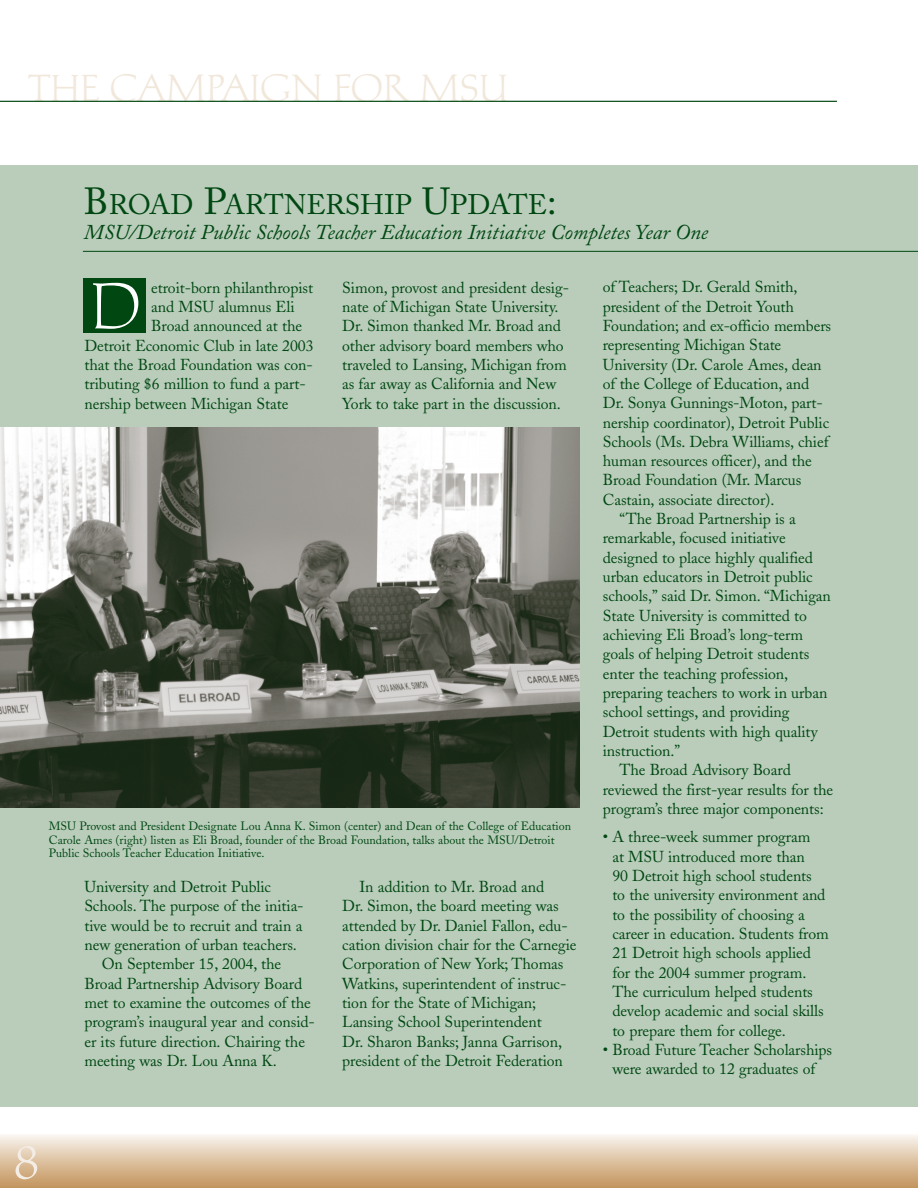
<style>
.page{position:relative;width:918px;height:1188px;background:#fff}
.page>*{position:absolute;margin:0;border:0;box-sizing:border-box;transform-origin:0 0}
.t1{font:67.5px "Michelangelo D";color:#fff}
.t2{font:54px "Michelangelo D";color:#f4ede5}
.t3{font:39px "Michelangelo D";letter-spacing:-.015em;color:#f1e7da}
.t4{font:28.2px "Adobe Caslon";color:#004711}
.t5{font:italic 21px "Adobe Caslon";color:#004711}
.t6{font:15.75px/19.4px "Adobe Caslon";letter-spacing:-.005em;color:#004711}
.t7{font:12px/13.5px "Adobe Caslon";color:#004711}
.s1{font-size:37.5px}
</style>
<div class="page">
<div style="left:0;top:165px;width:918px;height:941px;background:#bacdbb"></div>
<div style="left:0;top:1134px;width:918px;height:54px;background:linear-gradient(to bottom,#f9f5ef,#c3945d)"></div>
<hr style="left:0;top:101px;width:837px;height:1px;background:#004711">
<div style="left:83px;top:278px;width:62px;height:55px;background:#004711"></div>
<img style="left:0;top:427px;width:579px;height:381px">
<hr style="left:83px;top:251px;width:835px;height:1px;background:#004711">
<h3 class="t3" style="left:28px;top:64px;width:482px">THE CAMPAIGN FOR MSU</h3>
<h3 class="t4" style="left:84px;top:193px;width:474px"><span class="s1">B</span>ROAD <span class="s1">P</span>ARTNERSHIP <span class="s1">U</span>PDATE<span class="s1">:</span></h3>
<h3 class="t5" style="left:84px;top:224px;width:626px">MSU/Detroit Public Schools Teacher Education Initiative Completes Year One</h3>
<p class="t6" style="left:151px;top:280px;width:163px">etroit-born philanthropist</p>
<p class="t6" style="left:151px;top:299px;width:145px">and MSU alumnus Eli</p>
<p class="t6" style="left:151px;top:318px;width:152px">Broad announced at the</p>
<p class="t6" style="left:84px;top:338px;width:231px">Detroit Economic Club in late 2003</p>
<p class="t6" style="left:84px;top:357px;width:230px">that the Broad Foundation was con-</p>
<p class="t6" style="left:84px;top:376px;width:223px">tributing $6 million to fund a part-</p>
<p class="t6" style="left:84px;top:396px;width:206px">nership between Michigan State</p>
<h1 class="t1" style="left:89px;top:266px;width:54px">D</h1>
<p class="t6" style="left:342px;top:280px;width:228px">Simon, provost and president desig&shy;nate of Michigan State University.<br>Dr. Simon thanked Mr. Broad and other advisory board members who traveled to Lansing, Michigan from as far away as California and New York to take part in the discussion.</p>
<p class="t7" style="left:49px;top:821px;width:524px">MSU Provost and President Designate Lou Anna K. Simon (center) and Dean of the College of Education<br>Carole Ames (right) listen as Eli Broad, founder of the Broad Foundation, talks about the MSU/Detroit<br>Public Schools Teacher Education Initiative.</p>
<p class="t6" style="left:84px;top:879px;width:188px">University and Detroit Public</p>
<p class="t6" style="left:84px;top:898px;width:221px">Schools. The purpose of the initia-</p>
<p class="t6" style="left:84px;top:917px;width:220px">tive would be to recruit and train a</p>
<p class="t6" style="left:84px;top:937px;width:214px">new generation of urban teachers.</p>
<p class="t6" style="left:102px;top:956px;width:181px">On September 15, 2004, the</p>
<p class="t6" style="left:84px;top:975px;width:219px">Broad Partnership Advisory Board</p>
<p class="t6" style="left:84px;top:995px;width:228px">met to examine the outcomes of the</p>
<p class="t6" style="left:84px;top:1014px;width:232px">program’s inaugural year and consid-</p>
<p class="t6" style="left:84px;top:1033px;width:222px">er its future direction. Chairing the</p>
<p class="t6" style="left:84px;top:1053px;width:194px">meeting was Dr. Lou Anna K.</p>
<p class="t6" style="left:342px;top:879px;width:236px;text-indent:17px">In addition to Mr. Broad and<br>Dr. Simon, the board meeting was attended by Dr. Daniel Fallon, edu&shy;cation division chair for the Carnegie Corporation of New York; Thomas Watkins, superintendent of instruc&shy;tion for the State of Michigan; Lansing School Superintendent<br>Dr. Sharon Banks; Janna Garrison, president of the Detroit Federation</p>
<p class="t6" style="left:603px;top:279px;width:196px">of Teachers; Dr. Gerald Smith,</p>
<p class="t6" style="left:603px;top:298px;width:193px">president of the Detroit Youth</p>
<p class="t6" style="left:603px;top:318px;width:230px">Foundation; and ex-officio members</p>
<p class="t6" style="left:603px;top:337px;width:180px">representing Michigan State</p>
<p class="t6" style="left:603px;top:356px;width:220px">University (Dr. Carole Ames, dean</p>
<p class="t6" style="left:603px;top:376px;width:208px">of the College of Education, and</p>
<p class="t6" style="left:603px;top:395px;width:222px">Dr. Sonya Gunnings-Moton, part-</p>
<p class="t6" style="left:603px;top:414px;width:228px">nership coordinator), Detroit Public</p>
<p class="t6" style="left:603px;top:434px;width:227px">Schools (Ms. Debra Williams, chief</p>
<p class="t6" style="left:603px;top:453px;width:211px">human resources officer), and the</p>
<p class="t6" style="left:603px;top:472px;width:200px">Broad Foundation (Mr. Marcus</p>
<p class="t6" style="left:603px;top:492px;width:173px">Castain, associate director).</p>
<p class="t6" style="left:620px;top:511px;width:178px">“The Broad Partnership is a</p>
<p class="t6" style="left:603px;top:530px;width:184px">remarkable, focused initiative</p>
<p class="t6" style="left:603px;top:550px;width:212px">designed to place highly qualified</p>
<p class="t6" style="left:603px;top:569px;width:211px">urban educators in Detroit public</p>
<p class="t6" style="left:603px;top:588px;width:230px">schools,” said Dr. Simon. “Michigan</p>
<p class="t6" style="left:603px;top:608px;width:206px">State University is committed to</p>
<p class="t6" style="left:603px;top:627px;width:202px">achieving Eli Broad’s long-term</p>
<p class="t6" style="left:603px;top:646px;width:208px">goals of helping Detroit students</p>
<p class="t6" style="left:603px;top:666px;width:187px">enter the teaching profession,</p>
<p class="t6" style="left:603px;top:685px;width:226px">preparing teachers to work in urban</p>
<p class="t6" style="left:603px;top:704px;width:188px">school settings, and providing</p>
<p class="t6" style="left:603px;top:724px;width:216px">Detroit students with high quality</p>
<p class="t6" style="left:603px;top:743px;width:79px">instruction.”</p>
<p class="t6" style="left:619px;top:762px;width:173px">The Broad Advisory Board</p>
<p class="t6" style="left:603px;top:782px;width:232px">reviewed the first-year results for the</p>
<p class="t6" style="left:603px;top:801px;width:222px">program’s three major components:</p>
<p class="t6" style="left:612px;top:829px;width:218px;text-indent:-10px">• A three-week summer program<br>at MSU introduced more than<br>90 Detroit high school students<br>to the university environment and to the possibility of choosing a career in education. Students from<br>21 Detroit high schools applied for the 2004 summer program.<br>The curriculum helped students develop academic and social skills to prepare them for college.</p>
<p class="t6" style="left:603px;top:1042px;width:231px;text-align:center">• Broad Future Teacher Scholarships were awarded to 12 graduates of</p>
<h2 class="t2" style="left:13px;top:1129px;width:28px">8</h2>
</div>
